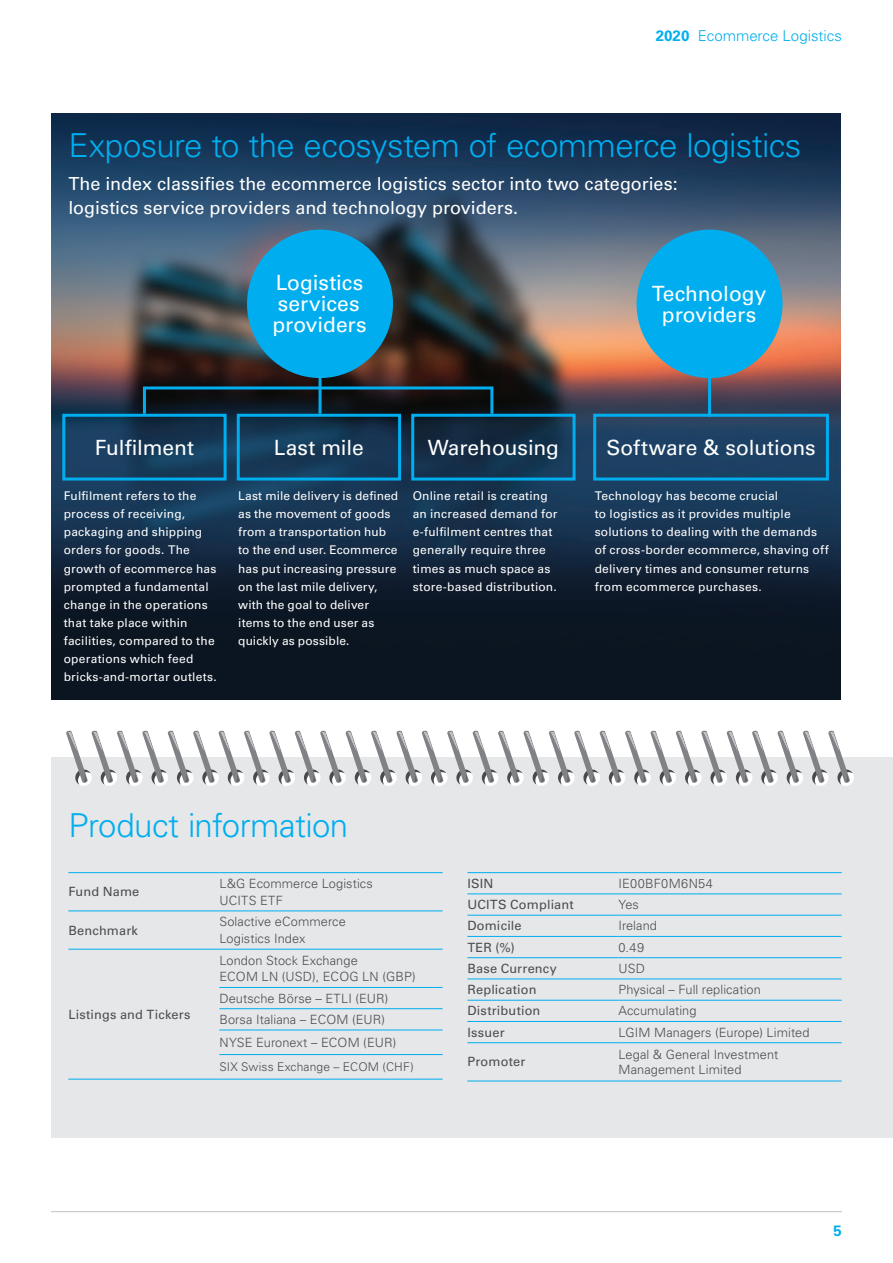
<style>
.page{position:relative;width:893px;height:1263px;background:#fff}
.page>*{position:absolute;margin:0;border:0;box-sizing:border-box;transform-origin:0 0}
.Intro{font:300 33px "Univers LT Std";letter-spacing:-.02em;color:#00aeef}
.body{font:21px/21px "Univers LT Std";letter-spacing:-.005em;color:#fff}
.Intro-2{font:18px/24px "Univers LT Std";color:#fff}
._00a_Header_Verso{font:300 15px "Univers LT Std";color:#00aeef}
._00a_Folio_Verso{font:700 15px "Univers LT Std";color:#00aeef}
.Body_8{font:300 12.75px/16.5px "Univers LT Std";letter-spacing:.01em;color:#4b4c4d}
.Body_8-2{font:12.75px "Univers LT Std";letter-spacing:.015em;color:#4b4c4d}
.Body_8-3{font:300 12.75px "Univers LT Std";letter-spacing:.03em;color:#4b4c4d}
.Body_8-4{font:12px/18px "Univers LT Std";letter-spacing:.015em;color:#fff}
.Body_8-5{font:300 12px "Univers LT Std";letter-spacing:.015em;color:#4b4c4d}
.s1{font-weight:700}
</style>
<div class="page">
<img style="left:51px;top:114px;width:790px;height:585px">
<div style="left:62px;top:414px;width:165px;height:66px;border:3px solid #00aeef"></div>
<div style="left:237px;top:414px;width:164px;height:66px;border:3px solid #00aeef"></div>
<div style="left:411px;top:414px;width:165px;height:66px;border:3px solid #00aeef"></div>
<div style="left:593px;top:414px;width:236px;height:66px;border:3px solid #00aeef"></div>
<hr style="left:51px;top:1211px;width:791px;height:1px;background:#c7c8ca">
<div style="left:51px;top:757px;width:842px;height:380px;background:#e6e7e9"></div>
<div style="left:837px;top:769px;width:17px;height:17px;background:#fff;border-radius:50%"></div>
<svg style="left:66px;top:730px;width:787px;height:56px"></svg>
<hr style="left:68px;top:872px;width:151px;height:1px;background:#00aeef">
<hr style="left:219px;top:872px;width:224px;height:1px;background:#00aeef">
<hr style="left:68px;top:910px;width:151px;height:1px;background:#00aeef">
<hr style="left:219px;top:910px;width:224px;height:1px;background:#00aeef">
<hr style="left:68px;top:949px;width:151px;height:1px;background:#00aeef">
<hr style="left:68px;top:1079px;width:151px;height:1px;background:#00aeef">
<hr style="left:219px;top:949px;width:224px;height:1px;background:#00aeef">
<hr style="left:219px;top:987px;width:224px;height:1px;background:#00aeef">
<hr style="left:219px;top:1008px;width:224px;height:1px;background:#00aeef">
<hr style="left:219px;top:1029px;width:224px;height:1px;background:#00aeef">
<hr style="left:219px;top:1054px;width:224px;height:1px;background:#00aeef">
<hr style="left:219px;top:1079px;width:224px;height:1px;background:#00aeef">
<hr style="left:467px;top:872px;width:151px;height:1px;background:#00aeef">
<hr style="left:467px;top:893px;width:151px;height:1px;background:#00aeef">
<hr style="left:467px;top:915px;width:151px;height:1px;background:#00aeef">
<hr style="left:467px;top:936px;width:151px;height:1px;background:#00aeef">
<hr style="left:467px;top:957px;width:151px;height:1px;background:#00aeef">
<hr style="left:467px;top:978px;width:151px;height:1px;background:#00aeef">
<hr style="left:467px;top:1000px;width:151px;height:1px;background:#00aeef">
<hr style="left:467px;top:1021px;width:151px;height:1px;background:#00aeef">
<hr style="left:467px;top:1042px;width:151px;height:1px;background:#00aeef">
<hr style="left:467px;top:1081px;width:151px;height:1px;background:#00aeef">
<hr style="left:618px;top:872px;width:224px;height:1px;background:#00aeef">
<hr style="left:618px;top:893px;width:224px;height:1px;background:#00aeef">
<hr style="left:618px;top:915px;width:224px;height:1px;background:#00aeef">
<hr style="left:618px;top:936px;width:224px;height:1px;background:#00aeef">
<hr style="left:618px;top:957px;width:224px;height:1px;background:#00aeef">
<hr style="left:618px;top:978px;width:224px;height:1px;background:#00aeef">
<hr style="left:618px;top:1000px;width:224px;height:1px;background:#00aeef">
<hr style="left:618px;top:1021px;width:224px;height:1px;background:#00aeef">
<hr style="left:618px;top:1042px;width:224px;height:1px;background:#00aeef">
<hr style="left:618px;top:1081px;width:224px;height:1px;background:#00aeef">
<div style="left:247px;top:230px;width:146px;height:148px;background:#00aeef;border-radius:50%"></div>
<div style="left:637px;top:230px;width:145px;height:148px;background:#00aeef;border-radius:50%"></div>
<div style="left:143px;top:386px;width:350px;height:29px;border:3px solid #00aeef"></div>
<hr style="left:318px;top:378px;width:3px;height:36px;background:#00aeef">
<hr style="left:708px;top:378px;width:3px;height:39px;background:#00aeef">
<p class="_00a_Header_Verso" style="left:656px;top:26px;width:188px"><span class="s1">2020</span> Ecommerce Logistics</p>
<p class="Intro" style="left:68px;top:126px;width:735px">Exposure to the ecosystem of ecommerce logistics</p>
<p class="Intro-2" style="left:68px;top:171px;width:611px">The index classifies the ecommerce logistics sector into two categories: logistics service providers and technology providers.</p>
<p class="body" style="left:272px;top:273px;width:96px">Logistics services providers</p>
<p class="body" style="left:652px;top:283px;width:116px;text-align:center">Technology providers</p>
<p class="body" style="left:95px;top:437px;width:101px">Fulfilment</p>
<p class="body" style="left:274px;top:437px;width:91px">Last mile</p>
<p class="body" style="left:428px;top:437px;width:133px">Warehousing</p>
<p class="Body_8-4" style="left:64px;top:487px;width:155px">Fulfilment refers to the process of receiving, packaging and shipping orders for goods. The growth of ecommerce has prompted a fundamental change in the operations that take place within facilities, compared to the operations which feed bricks-and-mortar outlets.</p>
<p class="Body_8-4" style="left:238px;top:487px;width:162px">Last mile delivery is defined as the movement of goods from a transportation hub to the end user. Ecommerce has put increasing pressure on the last mile delivery, with the goal to deliver items to the end user as quickly as possible.</p>
<p class="Body_8-4" style="left:413px;top:487px;width:146px">Online retail is creating an increased demand for e-fulfilment centres that generally require three times as much space as store-based distribution.</p>
<p class="body" style="left:606px;top:437px;width:211px">Software &amp; solutions</p>
<p class="Body_8-4" style="left:595px;top:487px;width:236px">Technology has become crucial<br>to logistics as it provides multiple solutions to dealing with the demands of cross-border ecommerce, shaving off delivery times and consumer returns from ecommerce purchases.</p>
<p class="Intro" style="left:68px;top:806px;width:281px">Product information</p>
<p class="Body_8-2" style="left:68px;top:884px;width:72px">Fund Name</p>
<p class="Body_8" style="left:219px;top:875px;width:155px">L&amp;G Ecommerce Logistics<br>UCITS ETF</p>
<p class="Body_8-2" style="left:68px;top:922px;width:71px">Benchmark</p>
<p class="Body_8" style="left:219px;top:913px;width:128px">Solactive eCommerce<br>Logistics Index</p>
<p class="Body_8-2" style="left:68px;top:1007px;width:124px">Listings and Tickers</p>
<p class="Body_8" style="left:219px;top:952px;width:198px">London Stock Exchange<br>ECOM LN (USD), ECOG LN (GBP)</p>
<p class="Body_8" style="left:219px;top:990px;width:171px">Deutsche Börse – ETLI (EUR)</p>
<p class="Body_8" style="left:219px;top:1011px;width:167px">Borsa Italiana – ECOM (EUR)</p>
<p class="Body_8" style="left:219px;top:1034px;width:178px">NYSE Euronext – ECOM (EUR)</p>
<p class="Body_8-5" style="left:219px;top:1060px;width:196px">SIX Swiss Exchange – ECOM (CHF)</p>
<p class="Body_8-2" style="left:467px;top:876px;width:28px">ISIN</p>
<p class="Body_8-3" style="left:618px;top:876px;width:96px">IE00BF0M6N54</p>
<p class="Body_8-2" style="left:467px;top:897px;width:108px">UCITS Compliant</p>
<p class="Body_8" style="left:618px;top:896px;width:22px">Yes</p>
<p class="Body_8-2" style="left:467px;top:918px;width:56px">Domicile</p>
<p class="Body_8" style="left:618px;top:918px;width:40px">Ireland</p>
<p class="Body_8-2" style="left:467px;top:939px;width:49px">TER (%)</p>
<p class="Body_8" style="left:618px;top:939px;width:27px">0.49</p>
<p class="Body_8-2" style="left:467px;top:961px;width:91px">Base Currency</p>
<p class="Body_8" style="left:618px;top:960px;width:28px">USD</p>
<p class="Body_8-2" style="left:467px;top:982px;width:71px">Replication</p>
<p class="Body_8" style="left:618px;top:981px;width:144px">Physical – Full replication</p>
<p class="Body_8-2" style="left:467px;top:1003px;width:75px">Distribution</p>
<p class="Body_8" style="left:618px;top:1003px;width:80px">Accumulating</p>
<p class="Body_8-2" style="left:467px;top:1025px;width:39px">Issuer</p>
<p class="Body_8" style="left:618px;top:1024px;width:193px">LGIM Managers (Europe) Limited</p>
<p class="Body_8-2" style="left:467px;top:1054px;width:59px">Promoter</p>
<p class="Body_8" style="left:618px;top:1047px;width:162px;line-height:15px">Legal &amp; General Investment<br>Management Limited</p>
<p class="_00a_Folio_Verso" style="left:834px;top:1221px;width:10px">5</p>
</div>
